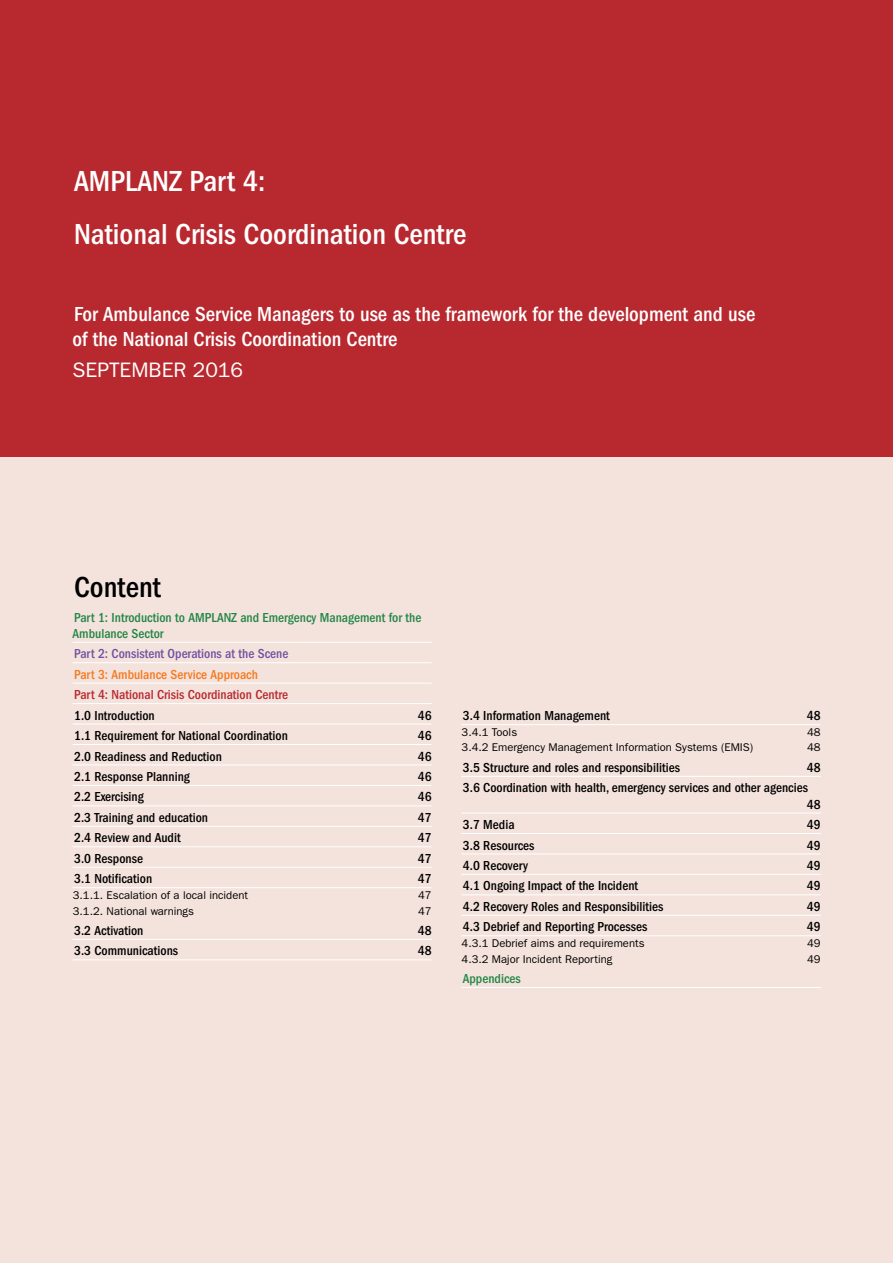
<style>
.page{position:relative;width:893px;height:1263px;background:#fff}
.page>*{position:absolute;margin:0;border:0;box-sizing:border-box;transform-origin:0 0}
.t1{font:500 condensed 30px/52.9px "ITC Franklin Gothic Std";color:#fff}
.t2{font:500 condensed 30px "ITC Franklin Gothic Std";color:#000}
.t3{font:500 condensed 21px/25.2px "ITC Franklin Gothic Std";color:#fff}
.t4{font:21px "ITC Franklin Gothic Std";color:#fff}
.t5{font:500 condensed 13.5px/20.4px "ITC Franklin Gothic Std";color:#000}
.t6{font:500 condensed 13.5px/16.2px "ITC Franklin Gothic Std";color:#228647}
.t7{font:500 condensed 13.5px "ITC Franklin Gothic Std";color:#b8292f}
.t8{font:500 condensed 13.5px "ITC Franklin Gothic Std";color:#7251a1}
.t9{font:500 condensed 13.5px "ITC Franklin Gothic Std";color:#f47920}
.t10{font:11.25px "ITC Franklin Gothic Std";color:#000}
</style>
<div class="page">
<div style="left:0;top:0;width:893px;height:457px;background:#b8292f"></div>
<div style="left:0;top:457px;width:893px;height:806px;background:#f4e3dc"></div>
<hr style="left:73px;top:642px;width:359px;height:1px;background:#fff">
<hr style="left:73px;top:662px;width:359px;height:1px;background:#fff">
<hr style="left:73px;top:683px;width:359px;height:1px;background:#fff">
<hr style="left:73px;top:703px;width:359px;height:1px;background:#fff">
<hr style="left:73px;top:724px;width:359px;height:1px;background:#fff">
<hr style="left:73px;top:744px;width:359px;height:1px;background:#fff">
<hr style="left:73px;top:765px;width:359px;height:1px;background:#fff">
<hr style="left:73px;top:785px;width:359px;height:1px;background:#fff">
<hr style="left:73px;top:806px;width:359px;height:1px;background:#fff">
<hr style="left:73px;top:826px;width:359px;height:1px;background:#fff">
<hr style="left:73px;top:846px;width:359px;height:1px;background:#fff">
<hr style="left:73px;top:867px;width:359px;height:1px;background:#fff">
<hr style="left:73px;top:887px;width:359px;height:1px;background:#fff">
<hr style="left:73px;top:939px;width:359px;height:1px;background:#fff">
<hr style="left:73px;top:959px;width:359px;height:1px;background:#fff">
<hr style="left:461px;top:724px;width:360px;height:1px;background:#fff">
<hr style="left:461px;top:776px;width:360px;height:1px;background:#fff">
<hr style="left:461px;top:813px;width:360px;height:1px;background:#fff">
<hr style="left:461px;top:833px;width:360px;height:1px;background:#fff">
<hr style="left:461px;top:854px;width:360px;height:1px;background:#fff">
<hr style="left:461px;top:874px;width:360px;height:1px;background:#fff">
<hr style="left:461px;top:894px;width:360px;height:1px;background:#fff">
<hr style="left:461px;top:915px;width:360px;height:1px;background:#fff">
<hr style="left:461px;top:935px;width:360px;height:1px;background:#fff">
<hr style="left:461px;top:987px;width:360px;height:1px;background:#fff">
<h1 class="t1" style="left:74px;top:155px;width:394px">AMPLANZ Part 4:<br>National Crisis Coordination Centre</h1>
<h2 class="t3" style="left:73px;top:301px;width:684px">For Ambulance Service Managers to use as the framework for the development and use of the National Crisis Coordination Centre</h2>
<h2 class="t4" style="left:73px;top:357px;width:172px">SEPTEMBER 2016</h2>
<h1 class="t2" style="left:74px;top:570px;width:88px">Content</h1>
<p class="t6" style="left:73px;top:609px;width:350px">Part 1: Introduction to AMPLANZ and Emergency Management for the<br>Ambulance Sector</p>
<p class="t8" style="left:74px;top:646px;width:216px">Part 2: Consistent Operations at the Scene</p>
<p class="t9" style="left:74px;top:666px;width:185px">Part 3: Ambulance Service Approach</p>
<p class="t7" style="left:74px;top:687px;width:215px">Part 4: National Crisis Coordination Centre</p>
<p class="t5" style="left:74px;top:705px;width:82px">1.0 Introduction</p>
<p class="t5" style="left:418px;top:705px;width:15px">46</p>
<p class="t5" style="left:74px;top:725px;width:215px">1.1 Requirement for National Coordination</p>
<p class="t5" style="left:418px;top:725px;width:15px">46</p>
<p class="t5" style="left:74px;top:746px;width:149px">2.0 Readiness and Reduction</p>
<p class="t5" style="left:418px;top:746px;width:15px">46</p>
<p class="t5" style="left:74px;top:766px;width:117px">2.1 Response Planning</p>
<p class="t5" style="left:418px;top:766px;width:15px">46</p>
<p class="t5" style="left:74px;top:787px;width:71px">2.2 Exercising</p>
<p class="t5" style="left:418px;top:787px;width:15px">46</p>
<p class="t5" style="left:74px;top:807px;width:136px">2.3 Training and education</p>
<p class="t5" style="left:418px;top:807px;width:15px">47</p>
<p class="t5" style="left:74px;top:828px;width:108px">2.4 Review and Audit</p>
<p class="t5" style="left:418px;top:828px;width:15px">47</p>
<p class="t5" style="left:74px;top:848px;width:70px">3.0 Response</p>
<p class="t5" style="left:418px;top:848px;width:15px">47</p>
<p class="t5" style="left:74px;top:869px;width:80px">3.1 Notification</p>
<p class="t5" style="left:418px;top:869px;width:15px">47</p>
<p class="t10" style="left:73px;top:888px;width:177px">3.1.1. Escalation of a local incident</p>
<p class="t10" style="left:418px;top:888px;width:15px">47</p>
<p class="t10" style="left:73px;top:904px;width:123px">3.1.2. National warnings</p>
<p class="t10" style="left:418px;top:904px;width:15px">47</p>
<p class="t5" style="left:74px;top:920px;width:71px">3.2 Activation</p>
<p class="t5" style="left:418px;top:920px;width:15px">48</p>
<p class="t5" style="left:74px;top:941px;width:106px">3.3 Communications</p>
<p class="t5" style="left:418px;top:941px;width:15px">48</p>
<p class="t5" style="left:463px;top:706px;width:149px">3.4 Information Management</p>
<p class="t5" style="left:807px;top:706px;width:15px">48</p>
<p class="t10" style="left:462px;top:725px;width:57px">3.4.1 Tools</p>
<p class="t10" style="left:807px;top:725px;width:15px">48</p>
<p class="t10" style="left:462px;top:741px;width:293px">3.4.2 Emergency Management Information Systems (EMIS)</p>
<p class="t10" style="left:807px;top:741px;width:15px">48</p>
<p class="t5" style="left:463px;top:757px;width:219px">3.5 Structure and roles and responsibilities</p>
<p class="t5" style="left:463px;top:757px;width:359px;text-indent:344px">48<br>3.6 Coordination with health, emergency services and other agencies</p>
<p class="t5" style="left:807px;top:794px;width:15px">48</p>
<p class="t5" style="left:463px;top:814px;width:53px">3.7 Media</p>
<p class="t5" style="left:807px;top:814px;width:15px">49</p>
<p class="t5" style="left:463px;top:835px;width:73px">3.8 Resources</p>
<p class="t5" style="left:807px;top:835px;width:15px">49</p>
<p class="t5" style="left:463px;top:855px;width:67px">4.0 Recovery</p>
<p class="t5" style="left:807px;top:855px;width:15px">49</p>
<p class="t5" style="left:463px;top:876px;width:177px">4.1 Ongoing Impact of the Incident</p>
<p class="t5" style="left:807px;top:876px;width:15px">49</p>
<p class="t5" style="left:463px;top:896px;width:202px">4.2 Recovery Roles and Responsibilities</p>
<p class="t5" style="left:807px;top:896px;width:15px">49</p>
<p class="t5" style="left:463px;top:917px;width:186px">4.3 Debrief and Reporting Processes</p>
<p class="t5" style="left:807px;top:917px;width:15px">49</p>
<p class="t10" style="left:462px;top:937px;width:184px">4.3.1 Debrief aims and requirements</p>
<p class="t10" style="left:807px;top:937px;width:15px">49</p>
<p class="t10" style="left:462px;top:952px;width:152px">4.3.2 Major Incident Reporting</p>
<p class="t10" style="left:807px;top:952px;width:15px">49</p>
<p class="t6" style="left:463px;top:970px;width:59px">Appendices</p>
</div>
